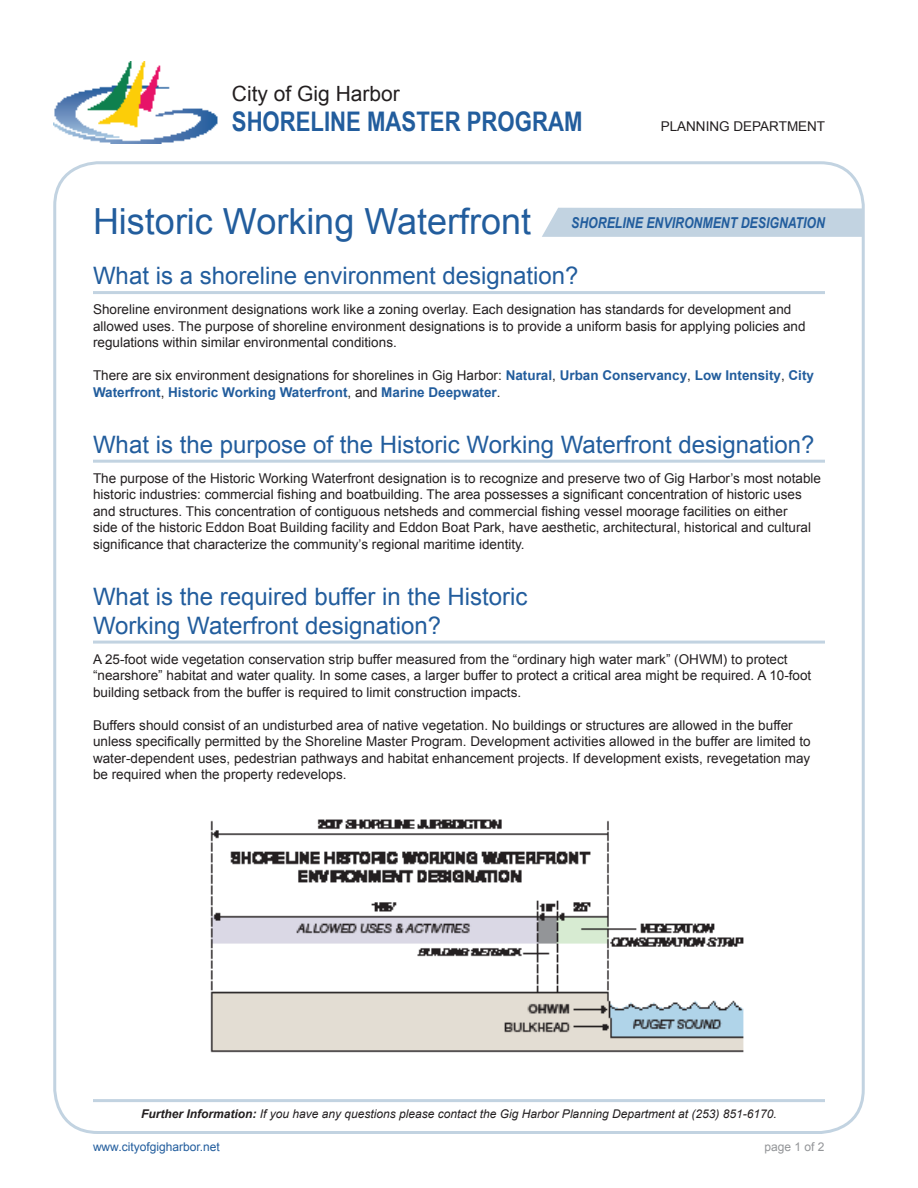
<style>
.page{position:relative;width:918px;height:1188px;background:#fff}
.page>*{position:absolute;margin:0;border:0;box-sizing:border-box;transform-origin:0 0}
.t1{font:36px "Arial";color:#225d9d}
.t2{font:700 27px "Arial Narrow";color:#225d9d}
.t3{font:24px/28.8px "Arial";color:#225d9d}
.t4{font:21px "Arial";color:#231f20}
.t5{font:italic 700 15px "Arial Narrow";color:#225d9d}
.Text{font:13.5px/16.5px "Arial";color:#231f20}
.Text-2{font:700 13.5px/16.5px "Arial";color:#225d9d}
.t6{font:italic 12px "Arial";color:#231f20}
.t7{font:12px "Arial";color:#225d9d}
.t8{font:12px "Arial";color:#939598}
.s1{font-weight:400;color:#231f20}
.s2{font-weight:700}
</style>
<div class="page">
<svg style="left:542px;top:208px;width:319px;height:29px;background:#c4d4e2"></svg>
<img style="left:53px;top:62px;width:165px;height:81px">
<hr style="left:93px;top:1099px;width:732px;height:3px;background:#c2d3e1">
<hr style="left:93px;top:291px;width:732px;height:3px;background:#c2d3e1">
<hr style="left:93px;top:460px;width:732px;height:3px;background:#c2d3e1">
<hr style="left:93px;top:641px;width:732px;height:3px;background:#c2d3e1">
<img style="left:210px;top:819px;width:534px;height:234px">
<h3 class="t4" style="left:232px;top:80px;width:170px">City of Gig Harbor</h3>
<h2 class="t2" style="left:232px;top:101px;width:352px">SHORELINE MASTER PROGRAM</h2>
<p class="Text" style="left:661px;top:119px;width:166px">PLANNING DEPARTMENT</p>
<h1 class="t1" style="left:93px;top:198px;width:440px">Historic Working Waterfront</h1>
<p class="t5" style="left:571px;top:212px;width:255px">SHORELINE ENVIRONMENT DESIGNATION</p>
<h2 class="t3" style="left:93px;top:262px;width:487px">What is a shoreline environment designation?</h2>
<p class="Text" style="left:93px;top:301px;width:714px">Shoreline environment designations work like a zoning overlay. Each designation has standards for development and allowed uses. The purpose of shoreline environment designations is to provide a uniform basis for applying policies and regulations within similar environmental conditions.</p>
<p class="Text-2" style="left:93px;top:368px;width:723px"><span class="s1">There are six environment designations for shorelines in Gig Harbor:</span> Natural<span class="s1">,</span> Urban Conservancy<span class="s1">,</span> Low Intensity<span class="s1">,</span> City<br>Waterfront<span class="s1">,</span> Historic Working Waterfront<span class="s1">, and</span> Marine Deepwater<span class="s1">.</span></p>
<h2 class="t3" style="left:93px;top:430px;width:723px">What is the purpose of the Historic Working Waterfront designation?</h2>
<p class="Text" style="left:93px;top:470px;width:730px">The purpose of the Historic Working Waterfront designation is to recognize and preserve two of Gig Harbor’s most notable historic industries: commercial fishing and boatbuilding. The area possesses a significant concentration of historic uses and structures. This concentration of contiguous netsheds and commercial fishing vessel moorage facilities on either<br>side of the historic Eddon Boat Building facility and Eddon Boat Park, have aesthetic, architectural, historical and cultural significance that characterize the community’s regional maritime identity.</p>
<h2 class="t3" style="left:93px;top:582px;width:436px">What is the required buffer in the Historic<br>Working Waterfront designation?</h2>
<p class="Text" style="left:93px;top:651px;width:720px">A 25-foot wide vegetation conservation strip buffer measured from the “ordinary high water mark” (OHWM) to protect “nearshore” habitat and water quality. In some cases, a larger buffer to protect a critical area might be required. A 10-foot building setback from the buffer is required to limit construction impacts.</p>
<p class="Text" style="left:93px;top:717px;width:719px">Buffers should consist of an undisturbed area of native vegetation. No buildings or structures are allowed in the buffer unless specifically permitted by the Shoreline Master Program. Development activities allowed in the buffer are limited to water-dependent uses, pedestrian pathways and habitat enhancement projects. If development exists, revegetation may be required when the property redevelops.</p>
<p class="t6" style="left:141px;top:1106px;width:637px"><span class="s2">Further Information:</span> If you have any questions please contact the Gig Harbor Planning Department at (253) 851-6170.</p>
<p class="t7" style="left:93px;top:1139px;width:128px">www.cityofgigharbor.net</p>
<p class="t8" style="left:765px;top:1139px;width:62px">page 1 of 2</p>
</div>
